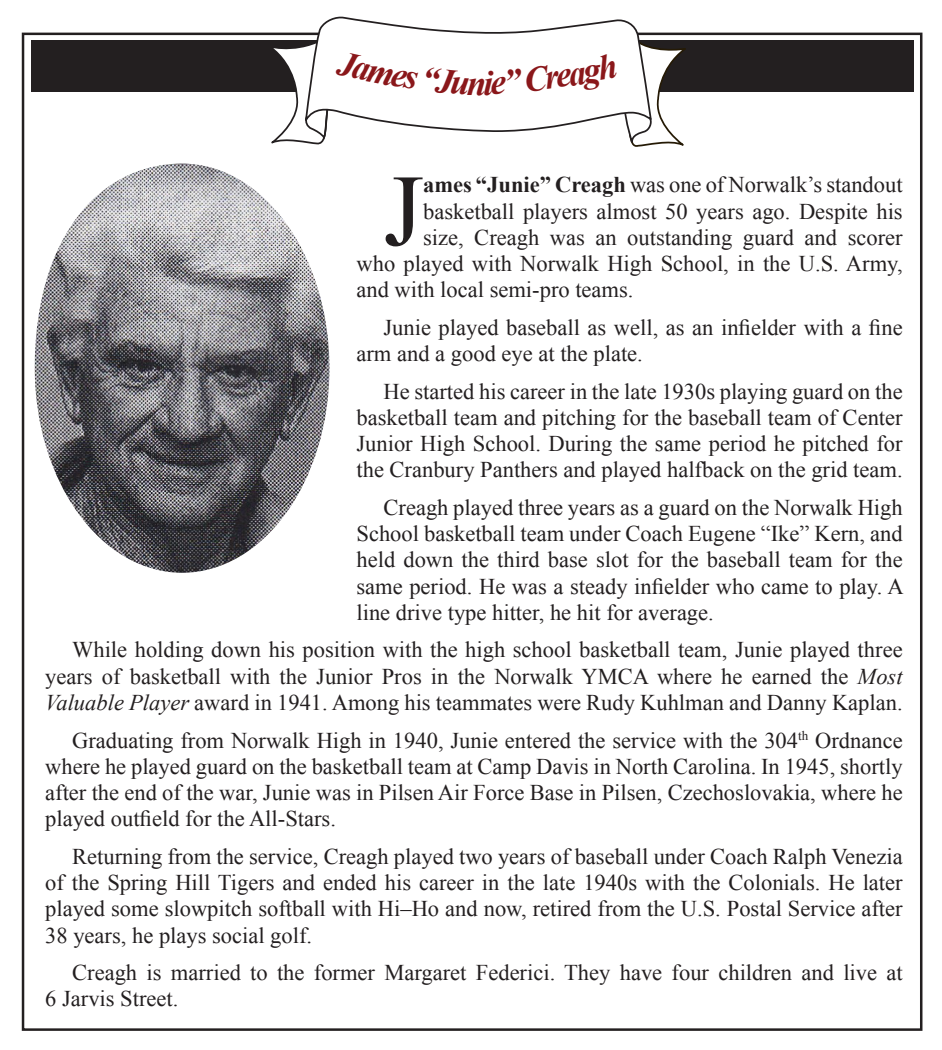
<style>
.page{position:relative;width:942px;height:1050px;background:#fff}
.page>*{position:absolute;margin:0;border:0;box-sizing:border-box;transform-origin:0 0}
.text_-_drop_cap{font:101.75px "Times New Roman";color:#231f20}
.t1{font:italic 700 35px "Times New Roman";color:#8a171a}
.text_-_indent{font:22.5px/26.2px "Times New Roman";color:#231f20;text-align:justify}
.text_-_drop_cap-2{font:22.5px "Times New Roman";color:#231f20}
.s1{font-weight:700}
.s2{font-style:italic}
</style>
<div class="page">
<div style="left:31px;top:41px;width:882px;height:51px;background:#231f20"></div>
<img style="left:35px;top:164px;width:294px;height:409px">
<svg style="left:267px;top:16px;width:418px;height:131px"></svg>
<h2 class="t1" style="left:467px;top:58px;width:21px">n</h2>
<p class="text_-_drop_cap" style="left:383px;top:139px;width:41px">J</p>
<p class="text_-_drop_cap-2" style="left:423px;top:169px;width:481px"><span class="s1">ames “Junie” Creagh</span> was one of Norwalk’s standout</p>
<p class="text_-_drop_cap-2" style="left:423px;top:195px;width:481px">basketball players almost 50 years ago. Despite his</p>
<p class="text_-_drop_cap-2" style="left:423px;top:221px;width:481px">size, Creagh was an outstanding guard and scorer</p>
<p class="text_-_drop_cap-2" style="left:356px;top:248px;width:547px">who played with Norwalk High School, in the U.S. Army,</p>
<p class="text_-_drop_cap-2" style="left:356px;top:274px;width:278px">and with local semi-pro teams.</p>
<p class="text_-_indent" style="left:356px;top:313px;width:547px;text-indent:27px">Junie played baseball as well, as an infielder with a fine arm and a good eye at the plate.</p>
<p class="text_-_indent" style="left:356px;top:377px;width:547px;text-indent:27px">He started his career in the late 1930s playing guard on the basketball team and pitching for the baseball team of Center Junior High School. During the same period he pitched for the Cranbury Panthers and played halfback on the grid team.</p>
<p class="text_-_indent" style="left:356px;top:493px;width:548px;text-indent:27px">Creagh played three years as a guard on the Norwalk High School basketball team under Coach Eugene “Ike” Kern, and held down the third base slot for the baseball team for the same period. He was a steady infielder who came to play. A line drive type hitter, he hit for average.</p>
<p class="text_-_indent" style="left:45px;top:636px;width:858px;text-indent:27px">While holding down his position with the high school basketball team, Junie played three years of basketball with the Junior Pros in the Norwalk YMCA where he earned the <span class="s2">Most Valuable Player</span> award in 1941. Among his teammates were Rudy Kuhlman and Danny Kaplan.</p>
<p class="text_-_indent" style="left:45px;top:726px;width:858px;text-indent:27px">Graduating from Norwalk High in 1940, Junie entered the service with the 304<sup>th</sup> Ordnance where he played guard on the basketball team at Camp Davis in North Carolina. In 1945, shortly after the end of the war, Junie was in Pilsen Air Force Base in Pilsen, Czechoslovakia, where he played outfield for the All-Stars.</p>
<p class="text_-_indent" style="left:45px;top:842px;width:858px;text-indent:27px">Returning from the service, Creagh played two years of baseball under Coach Ralph Venezia of the Spring Hill Tigers and ended his career in the late 1940s with the Colonials. He later played some slowpitch softball with Hi–Ho and now, retired from the U.S. Postal Service after 38 years, he plays social golf.</p>
<p class="text_-_indent" style="left:45px;top:958px;width:858px;text-indent:27px">Creagh is married to the former Margaret Federici. They have four children and live at<br>6 Jarvis Street.</p>
</div>
